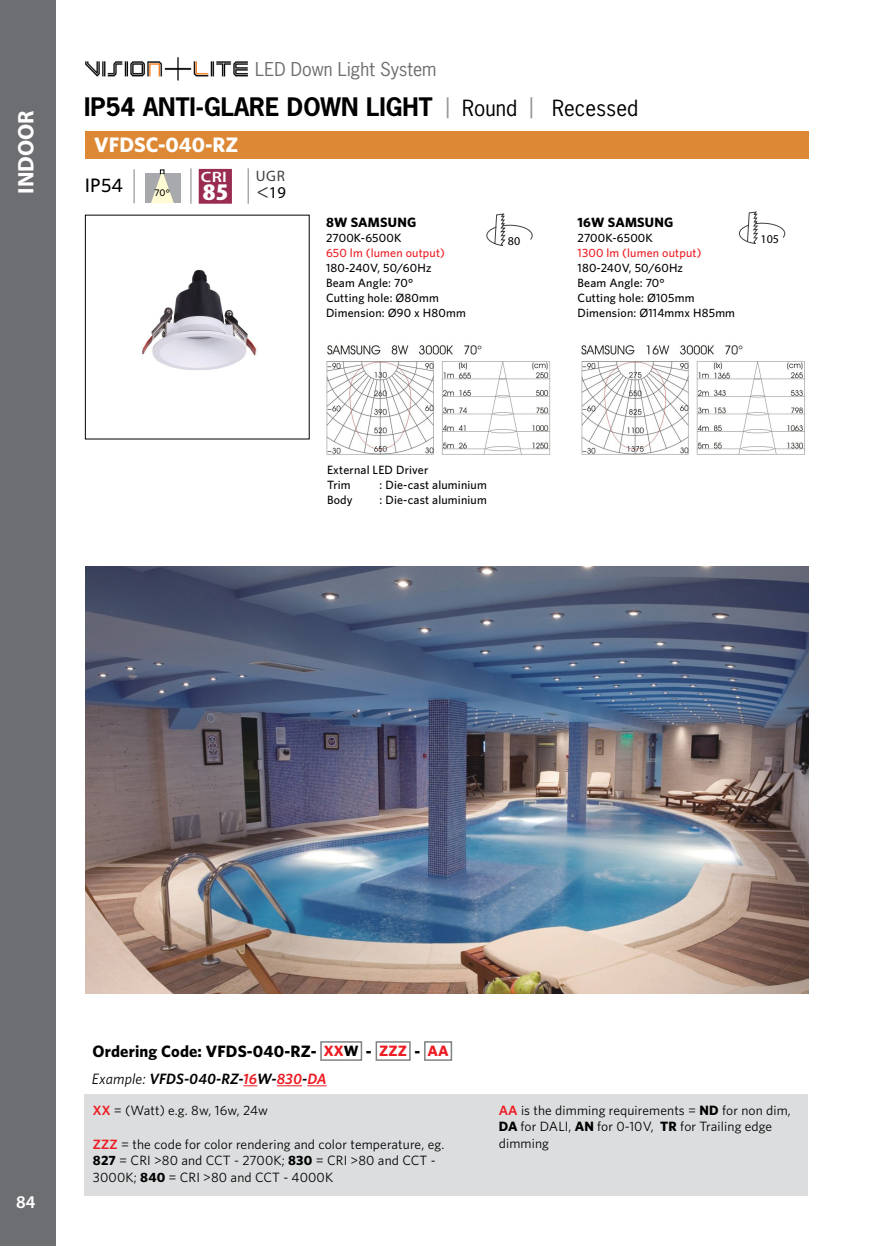
<style>
.page{position:relative;width:893px;height:1246px;background:#fff}
.page>*{position:absolute;margin:0;border:0;box-sizing:border-box;transform-origin:0 0}
.t1{font:700 24px "News Gothic Std";color:#000}
.t2{font:900 condensed 24px "Myriad Pro";color:#fff;scale:1.2 1}
.t3{font:700 22.5px "Myriad Pro";color:#fff}
.t4{font:700 21px "Whitney";color:#fff}
.t5{font:500 19.5px "Whitney";color:#000}
.t6{font:18px "News Gothic Std";color:#6d6e71}
.t7{font:600 18px "Myriad Pro";color:#fff}
.t8{font:700 16.5px "Whitney";letter-spacing:.01em;color:#000}
.t9{font:16.5px "Myriad Pro";color:#000}
.t10{font:15.15px "Myriad Pro";color:#414042}
.t11{font:italic 600 15px "Whitney";letter-spacing:.01em;color:#000}
.t12{font:600 15px "Myriad Pro";color:#fff;scale:1.2 1}
.t13{font:13.5px/16.5px "Whitney";letter-spacing:.01em;color:#000}
.t14{font:700 13.5px "Whitney";letter-spacing:.015em;color:#000}
.t15{font:500 12px/15px "Whitney";letter-spacing:.015em;color:#000}
.t16{font:500 12px "Whitney";letter-spacing:.015em;color:#ed1c24}
.t17{font:12px "Myriad Pro";color:#000}
.t18{font:500 9.75px "Whitney";color:#000}
.s1{font-weight:400;font-size:21px;color:#939598}
.s2{font-weight:400;font-size:21px}
.s3{font-size:21px;color:#414042}
.s4{font-size:15px;color:#ed1c24}
.s5{font-size:15px}
.s6{font-weight:400}
.s7{color:#ed1c24}
.s8{font-weight:600;color:#ed1c24}
.s9{font-weight:700}
</style>
<div class="page">
<div style="left:0;top:0;width:55px;height:1246px;background:#6d6e71"></div>
<img style="left:85px;top:57px;width:163px;height:23px">
<hr style="left:134px;top:169px;width:1px;height:34px;background:#808285">
<div style="left:145px;top:168px;width:36px;height:35px;border:1px solid #fff"></div>
<div style="left:145px;top:174px;width:35px;height:29px;background:#a7a9ac"></div>
<svg style="left:151px;top:170px;width:23px;height:33px"></svg>
<img style="left:142px;top:270px;width:115px;height:100px">
<svg style="left:486px;top:213px;width:47px;height:33px"></svg>
<hr style="left:191px;top:168px;width:1px;height:36px;background:#808285">
<div style="left:199px;top:170px;width:32px;height:33px;background:#9a2c52"></div>
<div style="left:199px;top:169px;width:33px;height:35px;border:2px solid #9a2c52"></div>
<hr style="left:248px;top:168px;width:1px;height:36px;background:#808285">
<svg style="left:739px;top:211px;width:46px;height:33px"></svg>
<img style="left:326px;top:345px;width:479px;height:110px">
<img style="left:86px;top:567px;width:723px;height:426px">
<div style="left:320px;top:1041px;width:42px;height:20px;border:2px solid #808285"></div>
<div style="left:376px;top:1041px;width:35px;height:20px;border:2px solid #808285"></div>
<div style="left:424px;top:1041px;width:28px;height:20px;border:2px solid #808285"></div>
<div style="left:84px;top:1094px;width:724px;height:101px;background:#dcddde"></div>
<svg style="left:243px;top:1085px;width:14px;height:1px"></svg>
<svg style="left:277px;top:1085px;width:50px;height:1px"></svg>
<div style="left:85px;top:132px;width:723px;height:27px;background:#dd8835"></div>
<h2 class="t3" style="left:17px;top:194px;width:85px;rotate:-90deg">INDOOR</h2>
<h3 class="t6" style="left:255px;top:62px;width:183px">LED Down Light System</h3>
<h1 class="t1" style="left:84px;top:97px;width:555px">IP54 ANTI-GLARE DOWN LIGHT <span class="s1">|</span> <span class="s2">Round</span> <span class="s1">|</span> <span class="s2">Recessed</span></h1>
<h3 class="t4" style="left:94px;top:137px;width:145px">VFDSC-040-RZ</h3>
<h3 class="t5" style="left:85px;top:178px;width:40px">IP54</h3>
<p class="t18" style="left:155px;top:189px;width:17px">70°</p>
<p class="t12" style="left:201px;top:168px;width:23px">CRI</p>
<h1 class="t2" style="left:203px;top:178px;width:23px">85</h1>
<p class="t10" style="left:256px;top:170px;width:31px">UGR</p>
<p class="t9" style="left:257px;top:186px;width:31px"><span class="s3">&lt;</span> 19</p>
<p class="t14" style="left:326px;top:217px;width:92px">8W SAMSUNG</p>
<p class="t15" style="left:326px;top:231px;width:77px">2700K-6500K</p>
<p class="t16" style="left:326px;top:248px;width:120px">650 lm (lumen output)</p>
<p class="t15" style="left:326px;top:261px;width:141px">180-240V, 50/60Hz<br>Beam Angle: 70°<br>Cutting hole: Ø80mm<br>Dimension: Ø90 x H80mm</p>
<p class="t17" style="left:508px;top:236px;width:14px">80</p>
<p class="t14" style="left:578px;top:217px;width:97px">16W SAMSUNG</p>
<p class="t15" style="left:578px;top:231px;width:77px">2700K-6500K</p>
<p class="t16" style="left:578px;top:248px;width:125px">1300 lm (lumen output)</p>
<p class="t15" style="left:578px;top:261px;width:159px">180-240V, 50/60Hz<br>Beam Angle: 70°<br>Cutting hole: Ø105mm<br>Dimension: Ø114mmx H85mm</p>
<p class="t17" style="left:760px;top:234px;width:20px">105</p>
<p class="t15" style="left:327px;top:463px;width:103px">External LED Driver<br>Trim</p>
<p class="t15" style="left:380px;top:478px;width:109px">: Die-cast aluminium</p>
<p class="t15" style="left:327px;top:493px;width:27px">Body</p>
<p class="t15" style="left:380px;top:493px;width:109px">: Die-cast aluminium</p>
<h3 class="t7" style="left:16px;top:1192px;width:21px">84</h3>
<p class="t8" style="left:93px;top:1045px;width:358px">Ordering Code: VFDS-040-RZ- <span class="s4">XX</span><span class="s5">W</span> - <span class="s4">ZZZ</span> - <span class="s4">AA</span></p>
<p class="t11" style="left:92px;top:1073px;width:236px"><span class="s6">Example:</span> VFDS-040-RZ-<span class="s7">16</span>W-<span class="s7">830</span>-<span class="s7">DA</span></p>
<p class="t13" style="left:93px;top:1103px;width:177px"><span class="s8">XX</span> = (Watt) e.g. 8w, 16w, 24w</p>
<p class="t13" style="left:93px;top:1136px;width:353px"><span class="s8">ZZZ</span> = the code for color rendering and color temperature, eg.<br><span class="s9">827</span> = CRI &gt;80 and CCT - 2700K; <span class="s9">830</span> = CRI &gt;80 and CCT -<br>3000K; <span class="s9">840</span> = CRI &gt;80 and CCT - 4000K</p>
<p class="t13" style="left:499px;top:1103px;width:294px"><span class="s8">AA</span> is the dimming requirements = <span class="s9">ND</span> for non dim,<br><span class="s9">DA</span> for DALI, <span class="s9">AN</span> for 0-10V, <span class="s9">TR</span> for Trailing edge dimming</p>
</div>
